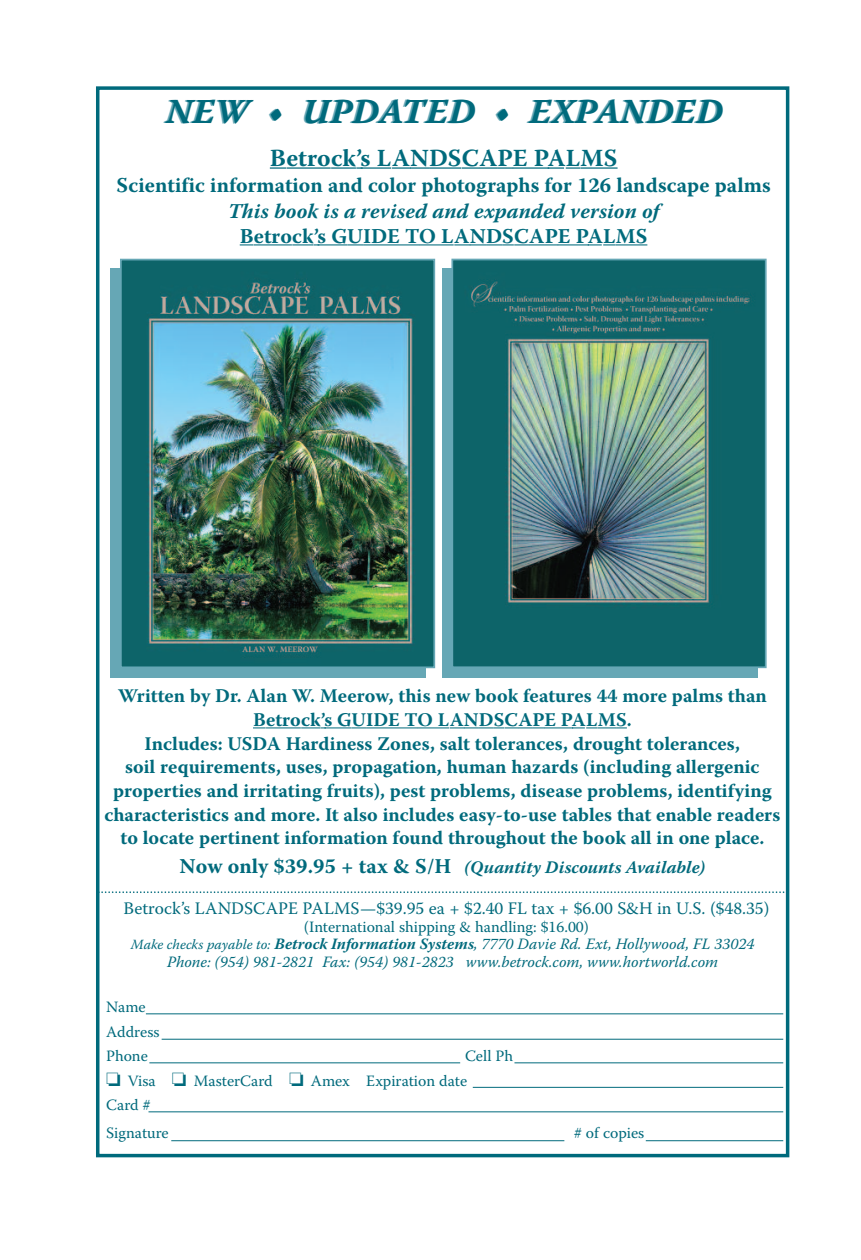
<style>
.page{position:relative;width:861px;height:1260px;background:#fff}
.page>*{position:absolute;margin:0;border:0;box-sizing:border-box;transform-origin:0 0}
.t1{font:35px "Warnock Pro Bold It Capt";color:#006a7c}
.t2{font:700 24.5px "Warnock Pro";letter-spacing:.005em;color:#006a7c}
.t3{font:700 21px/25.2px "Warnock Pro";color:#006a7c;text-align:center}
.t4{font:700 19.25px/23.6px "Warnock Pro";color:#006a7c;text-align:center}
.t5{font:17.5px "Warnock Pro";letter-spacing:.005em;color:#006a7c}
.t6{font:italic 700 17.5px "Warnock Pro";color:#006a7c}
.t7{font:italic 15.75px/17.5px "Warnock Pro";color:#006a7c;text-align:center}
.t8{font:15.75px/24.5px "Warnock Pro";color:#006a7c}
.s1{font-style:italic}
.s2{font-style:normal;font-size:21px}
.s3{font-style:normal}
.s4{font-size:14px}
.s5{font-weight:700}
</style>
<div class="page">
<div style="left:96px;top:86px;width:693px;height:1071px;border:4px solid #006a7c"></div>
<div style="left:111px;top:268px;width:315px;height:410px;background:#66a7b5"></div>
<img style="left:123px;top:262px;width:309px;height:403px">
<div style="left:120px;top:259px;width:315px;height:409px;border:2px solid #66a7b5"></div>
<div style="left:442px;top:268px;width:315px;height:410px;background:#66a7b5"></div>
<img style="left:454px;top:262px;width:309px;height:403px">
<div style="left:451px;top:259px;width:315px;height:409px;border:2px solid #66a7b5"></div>
<hr style="left:146px;top:1014px;width:637px;height:1px;background:#006a7c">
<hr style="left:162px;top:1039px;width:621px;height:1px;background:#006a7c">
<hr style="left:149px;top:1063px;width:311px;height:1px;background:#006a7c">
<hr style="left:514px;top:1063px;width:269px;height:1px;background:#006a7c">
<hr style="left:473px;top:1087px;width:310px;height:1px;background:#006a7c">
<hr style="left:148px;top:1112px;width:635px;height:1px;background:#006a7c">
<hr style="left:171px;top:1140px;width:393px;height:1px;background:#006a7c">
<hr style="left:645px;top:1140px;width:138px;height:1px;background:#006a7c">
<svg style="left:98px;top:891px;width:689px;height:2px"></svg>
<svg style="left:270px;top:167px;width:16px;height:2px"></svg>
<hr style="left:286px;top:167px;width:45px;height:2px;background:#006a7c">
<hr style="left:331px;top:167px;width:25px;height:2px;background:#006a7c">
<hr style="left:360px;top:167px;width:31px;height:2px;background:#006a7c">
<svg style="left:392px;top:167px;width:120px;height:2px"></svg>
<hr style="left:512px;top:167px;width:37px;height:2px;background:#006a7c">
<svg style="left:547px;top:167px;width:33px;height:2px"></svg>
<hr style="left:580px;top:167px;width:24px;height:2px;background:#006a7c">
<svg style="left:604px;top:167px;width:13px;height:2px"></svg>
<svg style="left:240px;top:244px;width:13px;height:1px"></svg>
<hr style="left:254px;top:244px;width:38px;height:1px;background:#006a7c">
<svg style="left:292px;top:244px;width:25px;height:1px"></svg>
<hr style="left:317px;top:244px;width:30px;height:1px;background:#006a7c">
<svg style="left:347px;top:244px;width:16px;height:1px"></svg>
<hr style="left:363px;top:244px;width:56px;height:1px;background:#006a7c">
<hr style="left:419px;top:244px;width:34px;height:1px;background:#006a7c">
<svg style="left:454px;top:244px;width:104px;height:1px"></svg>
<hr style="left:558px;top:244px;width:31px;height:1px;background:#006a7c">
<svg style="left:587px;top:244px;width:60px;height:1px"></svg>
<svg style="left:253px;top:727px;width:13px;height:1px"></svg>
<hr style="left:266px;top:727px;width:35px;height:1px;background:#006a7c">
<svg style="left:301px;top:727px;width:65px;height:1px"></svg>
<hr style="left:366px;top:727px;width:52px;height:1px;background:#006a7c">
<hr style="left:417px;top:727px;width:32px;height:1px;background:#006a7c">
<svg style="left:449px;top:727px;width:178px;height:1px"></svg>
<p class="t1" style="left:166px;top:98px;width:558px">NEW • UPDATED • EXPANDED</p>
<p class="t2" style="left:270px;top:149px;width:349px">Betrock’s LANDSCAPE PALMS</p>
<p class="t3" style="left:117px;top:175px;width:655px">Scientific information and color photographs for 126 landscape palms<br><span class="s1">This book is a revised and expanded version of<br></span>Betrock’s GUIDE TO LANDSCAPE PALMS</p>
<p class="t4" style="left:104px;top:686px;width:677px">Written by Dr. Alan W. Meerow, this new book features 44 more palms than Betrock’s GUIDE TO LANDSCAPE PALMS.<br>Includes: USDA Hardiness Zones, salt tolerances, drought tolerances,<br>soil requirements, uses, propagation, human hazards (including allergenic properties and irritating fruits), pest problems, disease problems, identifying characteristics and more. It also includes easy-to-use tables that enable readers to locate pertinent information found throughout the book all in one place.</p>
<p class="t6" style="left:180px;top:861px;width:527px"><span class="s2">Now only $39.95 + tax &amp; S/H</span> (Quantity Discounts Available)</p>
<p class="t5" style="left:123px;top:902px;width:647px">Betrock’s LANDSCAPE PALMS—$39.95 ea + $2.40 FL tax + $6.00 S&amp;H in U.S. ($48.35)</p>
<p class="t7" style="left:131px;top:919px;width:625px"><span class="s3">(International shipping &amp; handling: $16.00)<br></span><span class="s4">Make checks payable to:</span> <span class="s5">Betrock Information Systems</span>, 7770 Davie Rd. Ext, Hollywood, FL 33024<br>Phone: (954) 981-2821 Fax: (954) 981-2823 www.betrock.com, www.hortworld.com</p>
<p class="t8" style="left:106px;top:996px;width:55px">Name<br>Address<br>Phone</p>
<p class="t8" style="left:106px;top:1045px;width:408px;text-indent:359px">Cell Ph ❏ Visa ❏ MasterCard ❏ Amex Expiration date<br>Card #</p>
<p class="t8" style="left:106px;top:1122px;width:64px">Signature</p>
<p class="t8" style="left:574px;top:1122px;width:72px"># of copies</p>
</div>
